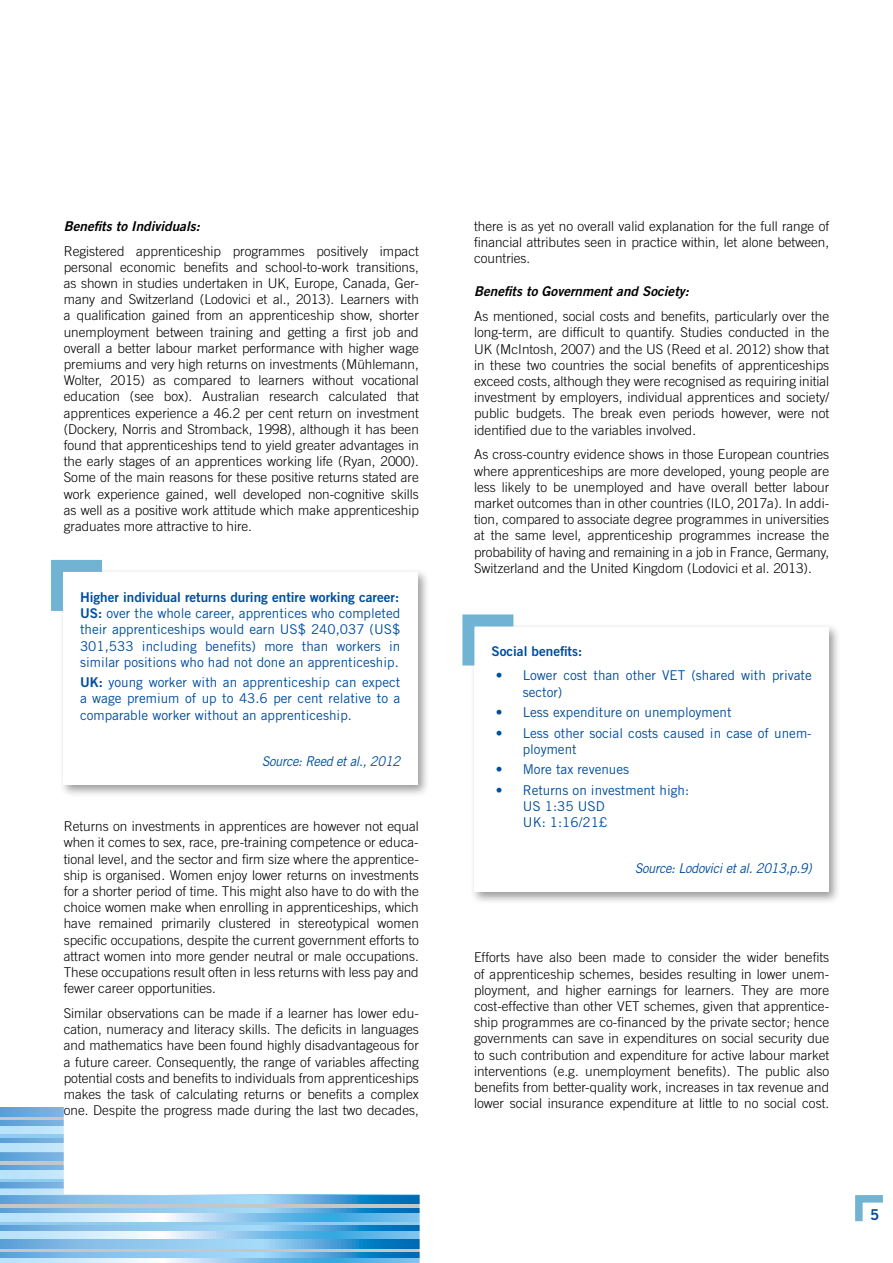
<style>
.page{position:relative;width:893px;height:1263px;background:#fff}
.page>*{position:absolute;margin:0;border:0;box-sizing:border-box;transform-origin:0 0}
.t1{font:15px "Trade Gothic LT Std Bd 2";color:#004e9e}
.t2{font:300 13.5px/16.2px "Trade Gothic LT Std";color:#000;text-align:justify}
.t3{font:13.5px/16.2px "Trade Gothic LT Std";color:#004e9e}
.t4{font:13.5px "Trade Gothic LT Std Bd 2";color:#004e9e}
.t5{font:13.5px "Trade Gothic LT Std Bd 2 Obl";color:#000}
.t6{font:italic 13.5px "Trade Gothic LT Std";letter-spacing:-.025em;color:#004e9e;scale:.95 1}
.s1{font-family:"Trade Gothic LT Std Bd 2"}
</style>
<div class="page">
<svg style="left:0;top:1195px;width:64px;height:9px"></svg>
<hr style="left:0;top:1204px;width:495px;height:4px;background:#c5c6c6">
<svg style="left:0;top:1208px;width:64px;height:6px"></svg>
<div style="left:0;top:1214px;width:494px;height:8px;background:#bee4fa"></div>
<svg style="left:0;top:1222px;width:64px;height:4px"></svg>
<svg style="left:0;top:1226px;width:64px;height:5px"></svg>
<div style="left:0;top:1231px;width:494px;height:8px;background:#bee4fa"></div>
<svg style="left:0;top:1239px;width:64px;height:9px"></svg>
<svg style="left:0;top:1248px;width:64px;height:4px"></svg>
<svg style="left:0;top:1252px;width:64px;height:6px"></svg>
<div style="left:0;top:1258px;width:494px;height:5px;background:#bee4fa"></div>
<svg style="left:0;top:1107px;width:64px;height:9px"></svg>
<svg style="left:0;top:1116px;width:64px;height:4px"></svg>
<svg style="left:0;top:1120px;width:64px;height:6px"></svg>
<div style="left:0;top:1126px;width:494px;height:8px;background:#bee4fa"></div>
<hr style="left:0;top:1134px;width:495px;height:4px;background:#90cbf0">
<svg style="left:0;top:1138px;width:64px;height:6px"></svg>
<div style="left:0;top:1144px;width:494px;height:8px;background:#bee4fa"></div>
<svg style="left:0;top:1152px;width:64px;height:9px"></svg>
<hr style="left:0;top:1161px;width:495px;height:4px;background:#c5c6c6">
<svg style="left:0;top:1165px;width:64px;height:6px"></svg>
<div style="left:0;top:1171px;width:494px;height:8px;background:#bee4fa"></div>
<svg style="left:0;top:1179px;width:64px;height:4px"></svg>
<svg style="left:0;top:1183px;width:64px;height:5px"></svg>
<svg style="left:0;top:1188px;width:64px;height:7px"></svg>
<svg style="left:64px;top:1126px;width:431px;height:137px"></svg>
<svg style="left:855px;top:1195px;width:28px;height:27px"></svg>
<div style="left:59px;top:569px;width:371px;height:229px;background:#000;opacity:.4"></div>
<div style="left:63px;top:572px;width:354px;height:213px;background:#fff"></div>
<svg style="left:51px;top:559px;width:63px;height:64px"></svg>
<div style="left:471px;top:623px;width:370px;height:281px;background:#000;opacity:.4"></div>
<div style="left:474px;top:627px;width:355px;height:265px;background:#fff"></div>
<svg style="left:462px;top:614px;width:63px;height:63px"></svg>
<p class="t5" style="left:64px;top:218px;width:138px">Benefits to Individuals:</p>
<p class="t2" style="left:64px;top:242px;width:357px">Registered apprenticeship programmes positively impact personal economic benefits and school-to-work transitions, as shown in studies undertaken in UK, Europe, Canada, Ger&shy;many and Switzerland (Lodovici et al., 2013). Learners with a qualification gained from an apprenticeship show, shorter unemployment between training and getting a first job and overall a better labour market performance with higher wage premiums and very high returns on investments (Mühlemann, Wolter, 2015) as compared to learners without vocational education (see box). Australian research calculated that apprentices experience a 46.2 per cent return on investment (Dockery, Norris and Stromback, 1998), although it has been found that apprenticeships tend to yield greater advantages in the early stages of an apprentices working life (Ryan, 2000).<br>Some of the main reasons for these positive returns stated are work experience gained, well developed non-cognitive skills as well as a positive work attitude which make apprenticeship graduates more attractive to hire.</p>
<p class="t4" style="left:80px;top:589px;width:321px">Higher individual returns during entire working career:</p>
<p class="t3" style="left:80px;top:605px;width:322px;text-align:justify"><span class="s1">US:</span> over the whole career, apprentices who completed their apprenticeships would earn US$ 240,037 (US$ 301,533 including benefits) more than workers in similar positions who had not done an apprenticeship.</p>
<p class="t3" style="left:80px;top:674px;width:322px;text-align:justify"><span class="s1">UK:</span> young worker with an apprenticeship can expect a wage premium of up to 43.6 per cent relative to a comparable worker without an apprenticeship.</p>
<p class="t6" style="left:262px;top:753px;width:147px">Source: Reed et al., 2012</p>
<p class="t2" style="left:64px;top:818px;width:357px">Returns on investments in apprentices are however not equal when it comes to sex, race, pre-training competence or educa&shy;tional level, and the sector and firm size where the apprentice&shy;ship is organised. Women enjoy lower returns on investments for a shorter period of time. This might also have to do with the choice women make when enrolling in apprenticeships, which have remained primarily clustered in stereotypical women specific occupations, despite the current government efforts to attract women into more gender neutral or male occupations.<br>These occupations result often in less returns with less pay and fewer career opportunities.</p>
<p class="t2" style="left:64px;top:1005px;width:357px">Similar observations can be made if a learner has lower edu&shy;cation, numeracy and literacy skills. The deficits in languages and mathematics have been found highly disadvantageous for a future career. Consequently, the range of variables affecting potential costs and benefits to individuals from apprenticeships makes the task of calculating returns or benefits a complex one. Despite the progress made during the last two decades,</p>
<p class="t2" style="left:474px;top:218px;width:356px">there is as yet no overall valid explanation for the full range of financial attributes seen in practice within, let alone between, countries.</p>
<p class="t5" style="left:474px;top:283px;width:216px">Benefits to Government and Society:</p>
<p class="t2" style="left:474px;top:308px;width:357px">As mentioned, social costs and benefits, particularly over the long-term, are difficult to quantify. Studies conducted in the UK (McIntosh, 2007) and the US (Reed et al. 2012) show that in these two countries the social benefits of apprenticeships exceed costs, although they were recognised as requiring initial investment by employers, individual apprentices and society/ public budgets. The break even periods however, were not identified due to the variables involved.</p>
<p class="t2" style="left:474px;top:446px;width:357px">As cross-country evidence shows in those European countries where apprenticeships are more developed, young people are less likely to be unemployed and have overall better labour market outcomes than in other countries (ILO, 2017a). In addi&shy;tion, compared to associate degree programmes in universities at the same level, apprenticeship programmes increase the probability of having and remaining in a job in France, Germany, Switzerland and the United Kingdom (Lodovici et al. 2013).</p>
<p class="t4" style="left:491px;top:642px;width:92px">Social benefits:</p>
<p class="t3" style="left:523px;top:667px;width:291px;text-indent:-27px">• Lower cost than other VET (shared with private sector)</p>
<p class="t3" style="left:496px;top:704px;width:237px">• Less expenditure on unemployment</p>
<p class="t3" style="left:523px;top:724px;width:291px;text-indent:-27px">• Less other social costs caused in case of unem&shy;ployment</p>
<p class="t3" style="left:496px;top:761px;width:135px">• More tax revenues</p>
<p class="t3" style="left:523px;top:781px;width:168px;text-indent:-27px">• Returns on investment high:<br>US 1:35 USD<br>UK: 1:16/21£</p>
<p class="t6" style="left:635px;top:860px;width:188px">Source: Lodovici et al. 2013,p.9)</p>
<p class="t2" style="left:474px;top:949px;width:357px">Efforts have also been made to consider the wider benefits of apprenticeship schemes, besides resulting in lower unem&shy;ployment, and higher earnings for learners. They are more cost-effective than other VET schemes, given that apprentice&shy;ship programmes are co-financed by the private sector; hence governments can save in expenditures on social security due to such contribution and expenditure for active labour market interventions (e.g. unemployment benefits). The public also benefits from better-quality work, increases in tax revenue and lower social insurance expenditure at little to no social cost.</p>
<p class="t1" style="left:870px;top:1205px;width:11px">5</p>
</div>
